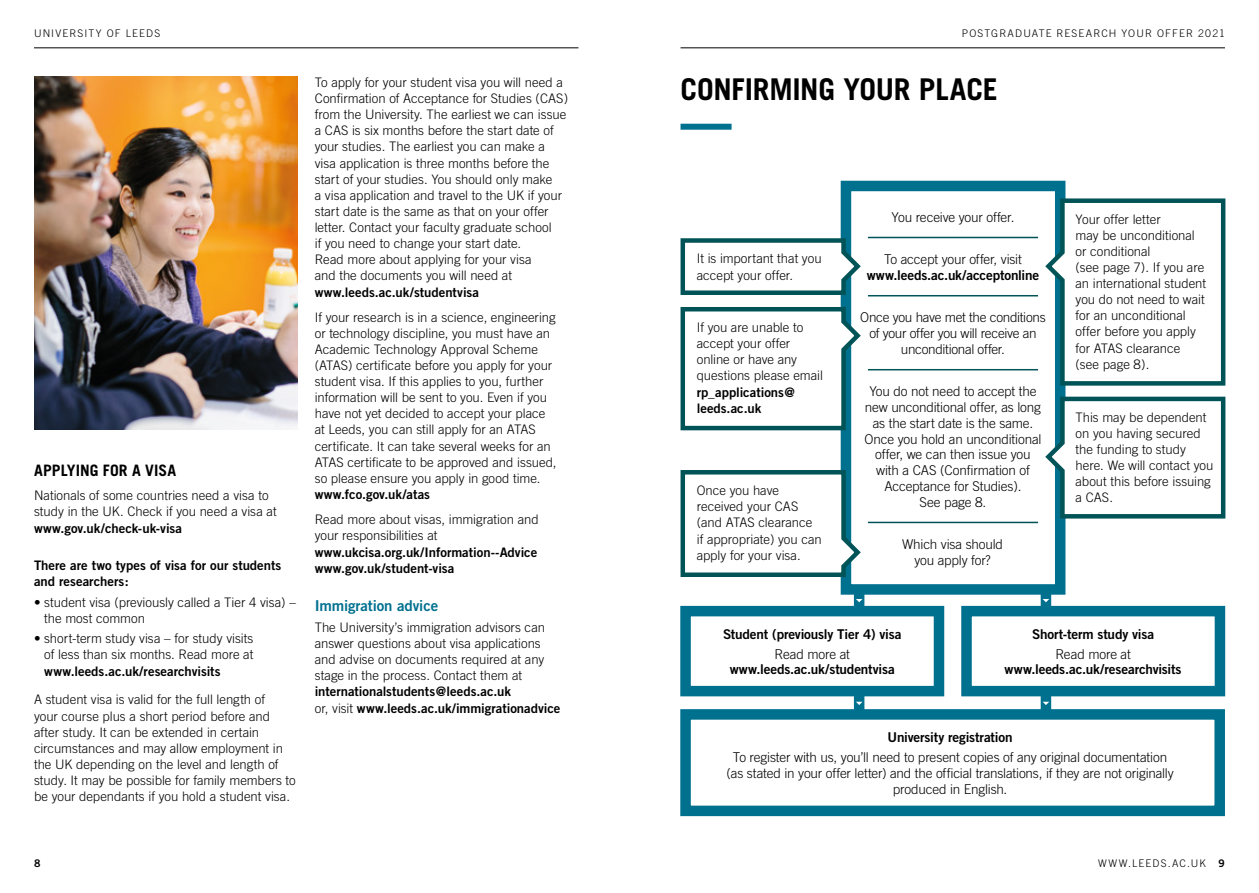
<style>
.page{position:relative;width:1259px;height:893px;background:#fff}
.page>*{position:absolute;margin:0;border:0;box-sizing:border-box;transform-origin:0 0}
.Heading_1{font:700 30px "Trade Gothic";letter-spacing:-.01em;color:#000}
.Heading_2{font:700 15.75px "Trade Gothic";letter-spacing:.005em;color:#000}
.Heading_3{font:15px "Trade Gothic Bold Two";letter-spacing:-.01em;color:#00708f}
.Fast_fact_light_text{font:300 13.5px/15.8px "Trade Gothic";letter-spacing:-.015em;color:#000;text-align:center}
.Fast_fact_bold_text{font:13.5px "Trade Gothic Bold Two";letter-spacing:-.015em;color:#000}
.Fast_fact_light_text-2{font:13.5px "Trade Gothic Bold Two";letter-spacing:-.01em;color:#000}
.Body_Copy{font:300 13.2px/16.2px "Trade Gothic";color:#000}
.Bulleted_list{font:300 13.2px/16.2px "Trade Gothic";color:#000}
.Body_Copy-2{font:13.2px/16.5px "Trade Gothic Bold Two";letter-spacing:-.005em;color:#000}
.Bulleted_list_intro{font:13.2px/16.2px "Trade Gothic Bold Two";color:#000}
.t1{font:300 10.5px "Trade Gothic";letter-spacing:.11em;color:#000}
.t2{font:10.5px "Trade Gothic Bold Two";color:#000}
.s1{font-family:"Trade Gothic Bold Two";font-weight:400}
.s2{font-family:"Trade Gothic";font-weight:300}
</style>
<div class="page">
<hr style="left:34px;top:48px;width:544px;height:1px;background:#000">
<hr style="left:680px;top:48px;width:545px;height:1px;background:#000">
<div style="left:680px;top:124px;width:51px;height:6px;background:#00708f"></div>
<div style="left:680px;top:606px;width:264px;height:90px;background:#fff;border:10px solid #00708f"></div>
<div style="left:680px;top:709px;width:545px;height:107px;background:#fff;border:10px solid #00708f"></div>
<div style="left:961px;top:606px;width:264px;height:90px;background:#fff;border:10px solid #00708f"></div>
<div style="left:840px;top:181px;width:225px;height:414px;background:#fff;border:10px solid #00708f"></div>
<hr style="left:868px;top:237px;width:170px;height:1px;background:#005356">
<hr style="left:868px;top:295px;width:170px;height:1px;background:#005356">
<hr style="left:868px;top:369px;width:170px;height:1px;background:#005356">
<hr style="left:868px;top:522px;width:170px;height:1px;background:#005356">
<img style="left:34px;top:77px;width:264px;height:352px">
<svg style="left:680px;top:236px;width:181px;height:61px"></svg>
<svg style="left:680px;top:305px;width:181px;height:128px"></svg>
<svg style="left:680px;top:468px;width:181px;height:111px"></svg>
<svg style="left:1045px;top:196px;width:181px;height:192px"></svg>
<svg style="left:1045px;top:394px;width:181px;height:127px"></svg>
<div style="left:854px;top:585px;width:10px;height:30px;background:#00708f"></div>
<div style="left:854px;top:688px;width:10px;height:30px;background:#00708f"></div>
<div style="left:1040px;top:585px;width:11px;height:30px;background:#00708f"></div>
<div style="left:1040px;top:688px;width:11px;height:30px;background:#00708f"></div>
<svg style="left:856px;top:599px;width:6px;height:3px"></svg>
<svg style="left:856px;top:702px;width:6px;height:3px"></svg>
<svg style="left:1042px;top:599px;width:7px;height:3px"></svg>
<svg style="left:1043px;top:702px;width:6px;height:3px"></svg>
<p class="t1" style="left:34px;top:27px;width:128px">UNIVERSITY OF LEEDS</p>
<p class="t1" style="left:961px;top:27px;width:265px">POSTGRADUATE RESEARCH YOUR OFFER 2021</p>
<h2 class="Heading_2" style="left:34px;top:460px;width:144px">APPLYING FOR A VISA</h2>
<p class="Body_Copy" style="left:34px;top:487px;width:244px">Nationals of some countries need a visa to study in the UK. Check if you need a visa at <span class="s1">www.gov.uk/check-uk-visa</span></p>
<p class="Bulleted_list_intro" style="left:34px;top:557px;width:249px">There are two types of visa for our students and researchers:</p>
<p class="Bulleted_list" style="left:44px;top:594px;width:253px;text-indent:-10px">• student visa (previously called a Tier 4 visa) – the most common</p>
<p class="Bulleted_list" style="left:44px;top:630px;width:211px;text-align:justify;text-indent:-10px">• short-term study visa – for study visits of less than six months. Read more at <span class="s1">www.leeds.ac.uk/researchvisits</span></p>
<p class="Body_Copy" style="left:34px;top:691px;width:263px">A student visa is valid for the full length of<br>your course plus a short period before and after study. It can be extended in certain circumstances and may allow employment in the UK depending on the level and length of study. It may be possible for family members to be your dependants if you hold a student visa.</p>
<p class="Body_Copy" style="left:315px;top:74px;width:255px">To apply for your student visa you will need a Confirmation of Acceptance for Studies (CAS) from the University. The earliest we can issue a CAS is six months before the start date of your studies. The earliest you can make a visa application is three months before the start of your studies. You should only make<br>a visa application and travel to the UK if your start date is the same as that on your offer letter. Contact your faculty graduate school<br>if you need to change your start date.<br>Read more about applying for your visa<br>and the documents you will need at <span class="s1">www.leeds.ac.uk/studentvisa</span></p>
<p class="Body_Copy" style="left:315px;top:309px;width:243px">If your research is in a science, engineering or technology discipline, you must have an Academic Technology Approval Scheme (ATAS) certificate before you apply for your student visa. If this applies to you, further information will be sent to you. Even if you have not yet decided to accept your place at Leeds, you can still apply for an ATAS certificate. It can take several weeks for an ATAS certificate to be approved and issued, so please ensure you apply in good time. <span class="s1">www.fco.gov.uk/atas</span></p>
<p class="Body_Copy-2" style="left:315px;top:511px;width:225px"><span class="s2">Read more about visas, immigration and your responsibilities at </span>www.ukcisa.org.uk/Information--Advice www.gov.uk/student-visa</p>
<h2 class="Heading_3" style="left:315px;top:596px;width:125px">Immigration advice</h2>
<p class="Body_Copy" style="left:315px;top:618px;width:247px">The University’s immigration advisors can answer questions about visa applications and advise on documents required at any stage in the process. Contact them at <span class="s1">internationalstudents@leeds.ac.uk<br></span>or, visit <span class="s1">www.leeds.ac.uk/immigrationadvice</span></p>
<h1 class="Heading_1" style="left:680px;top:71px;width:319px">CONFIRMING YOUR PLACE</h1>
<p class="Body_Copy" style="left:697px;top:250px;width:126px">It is important that you accept your offer.</p>
<p class="Body_Copy" style="left:697px;top:319px;width:128px">If you are unable to accept your offer online or have any questions please email <span class="s1">rp_applications@ leeds.ac.uk</span></p>
<p class="Body_Copy" style="left:697px;top:482px;width:127px">Once you have received your CAS (and ATAS clearance if appropriate) you can apply for your visa.</p>
<p class="Fast_fact_light_text" style="left:891px;top:209px;width:124px">You receive your offer.</p>
<p class="Fast_fact_light_text" style="left:884px;top:251px;width:139px">To accept your offer, visit</p>
<p class="Fast_fact_bold_text" style="left:866px;top:267px;width:174px">www.leeds.ac.uk/acceptonline</p>
<p class="Fast_fact_light_text" style="left:860px;top:309px;width:187px">Once you have met the conditions of your offer you will receive an unconditional offer.</p>
<p class="Fast_fact_light_text" style="left:864px;top:383px;width:178px">You do not need to accept the new unconditional offer, as long as the start date is the same.<br>Once you hold an unconditional offer, we can then issue you with a CAS (Confirmation of<br>Acceptance for Studies).<br>See page 8.</p>
<p class="Fast_fact_light_text" style="left:902px;top:536px;width:102px">Which visa should you apply for?</p>
<p class="Body_Copy" style="left:1075px;top:211px;width:132px">Your offer letter<br>may be unconditional or conditional<br>(see page 7). If you are an international student you do not need to wait for an unconditional offer before you apply for ATAS clearance (see page 8).</p>
<p class="Body_Copy" style="left:1075px;top:409px;width:139px">This may be dependent on you having secured the funding to study here. We will contact you about this before issuing a CAS.</p>
<p class="Fast_fact_bold_text" style="left:723px;top:625px;width:180px">Student (previously Tier 4) visa</p>
<p class="Fast_fact_light_text" style="left:774px;top:646px;width:77px">Read more at</p>
<p class="Fast_fact_light_text-2" style="left:729px;top:661px;width:167px">www.leeds.ac.uk/studentvisa</p>
<p class="Fast_fact_bold_text" style="left:1032px;top:625px;width:124px">Short-term study visa</p>
<p class="Fast_fact_light_text" style="left:1055px;top:646px;width:77px">Read more at</p>
<p class="Fast_fact_light_text-2" style="left:1004px;top:661px;width:178px">www.leeds.ac.uk/researchvisits</p>
<p class="Fast_fact_bold_text" style="left:887px;top:729px;width:126px">University registration</p>
<p class="Fast_fact_light_text" style="left:726px;top:749px;width:449px">To register with us, you’ll need to present copies of any original documentation (as stated in your offer letter) and the official translations, if they are not originally produced in English.</p>
<p class="t2" style="left:34px;top:857px;width:8px">8</p>
<p class="t1" style="left:1098px;top:857px;width:128px">WWW.LEEDS.AC.UK <span class="s1">9</span></p>
</div>
